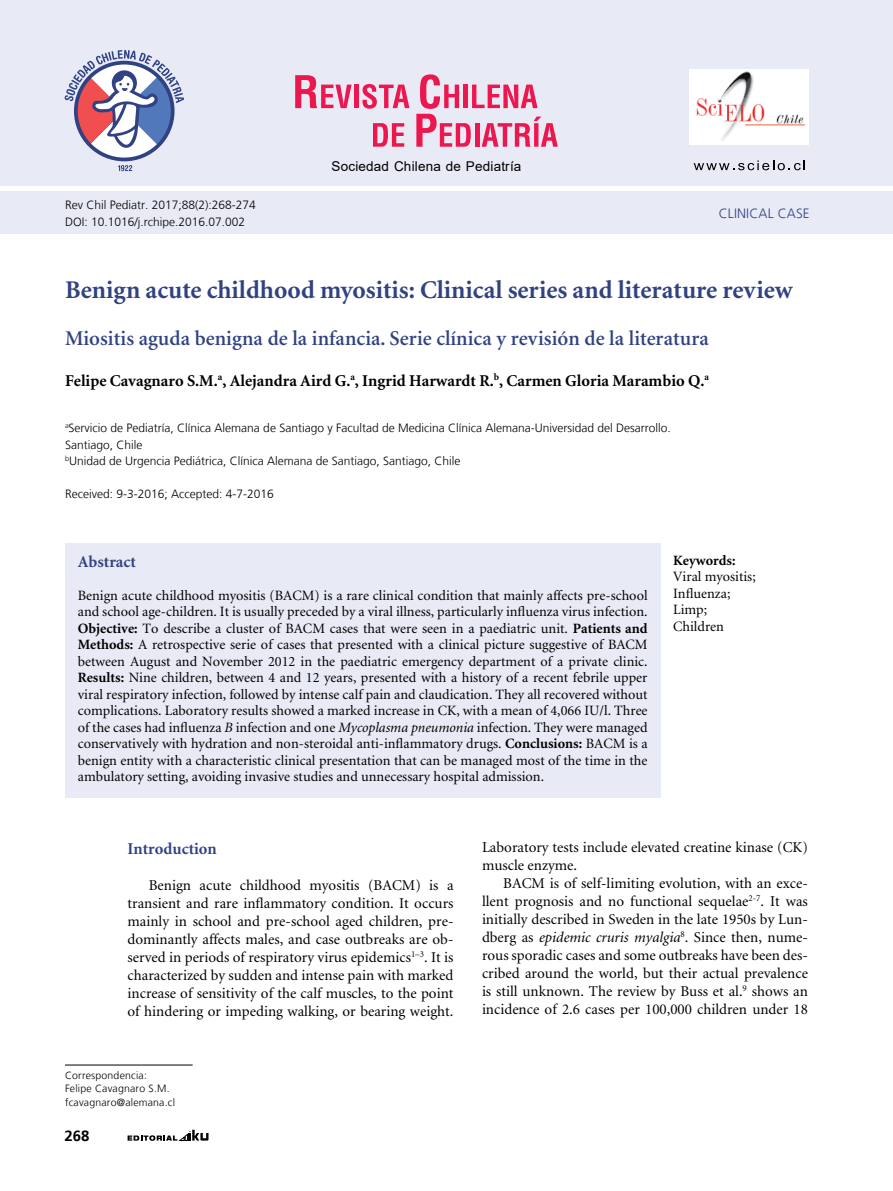
<style>
.page{position:relative;width:893px;height:1191px;background:#fff}
.page>*{position:absolute;margin:0;border:0;box-sizing:border-box;transform-origin:0 0}
.t1{font:700 25.5px "Minion";color:#314282}
.t2{font:600 21px "Minion";color:#314282}
.t3{font:700 16.5px "Minion";color:#000}
.t4{font:700 16.5px "Minion";color:#314282}
.t5{font:15px/18px "Minion";color:#000;text-align:justify}
.t6{font:700 15px "Frutiger LT";color:#000}
.t7{font:14.25px/16.5px "Minion";color:#000}
.t8{font:700 14.25px "Minion";color:#000}
.t9{font:13.5px "Arial";letter-spacing:.015em;color:#000}
.t10{font:300 13.5px "Frutiger LT";letter-spacing:.01em;color:#314282}
.t11{font:300 12px/16.5px "Frutiger LT";color:#000}
.t12{font:300 10.5px/13.5px "Frutiger LT";letter-spacing:.02em;color:#000}
.s1{font-weight:700}
.s2{font-style:italic}
</style>
<div class="page">
<svg style="left:128px;top:1129px;width:81px;height:11px"></svg>
<div style="left:0;top:192px;width:893px;height:42px;background:#e8eaf6"></div>
<div style="left:0;top:0;width:893px;height:186px;background:#e8eaf6"></div>
<svg style="left:694px;top:160px;width:111px;height:10px"></svg>
<svg style="left:373px;top:123px;width:31px;height:24px"></svg>
<svg style="left:295px;top:75px;width:57px;height:33px"></svg>
<div style="left:354px;top:85px;width:5px;height:23px;background:#ed174f"></div>
<svg style="left:362px;top:84px;width:47px;height:25px"></svg>
<svg style="left:416px;top:74px;width:142px;height:73px"></svg>
<svg style="left:118px;top:165px;width:14px;height:6px"></svg>
<svg style="left:65px;top:50px;width:119px;height:108px"></svg>
<img style="left:690px;top:69px;width:119px;height:76px">
<hr style="left:65px;top:1064px;width:128px;height:1px;background:#000">
<div style="left:65px;top:543px;width:595px;height:254px;background:#e8eaf6"></div>
<p class="t11" style="left:65px;top:197px;width:192px">Rev C hil Pediatr. 2017;88(2):268-274<br>DOI: 10.1016/j.rchipe.2016.07.002</p>
<p class="t9" style="left:332px;top:157px;width:191px">Sociedad Chilena de Pediatría</p>
<p class="t10" style="left:719px;top:205px;width:92px">Clinical Case</p>
<h1 class="t1" style="left:65px;top:277px;width:729px">Benign acute childhood myositis: Clinical series and literature review</h1>
<h2 class="t2" style="left:65px;top:327px;width:645px">Miositis aguda benigna de la infancia. Serie clínica y revisión de la literatura</h2>
<p class="t3" style="left:65px;top:372px;width:645px">Felipe Cavagnaro S.M.<sup>a</sup>, Alejandra Aird G.<sup>a</sup>, Ingrid Harwardt R.<sup>b</sup>, Carmen Gloria Marambio Q.<sup>a</sup></p>
<p class="t11" style="left:65px;top:420px;width:607px"><sup>a</sup>Servicio de Pediatría, Clínica Alemana de Santiago y Facultad de Medicina Clínica Alemana-Universidad del Desarrollo.<br>Santiago, Chile<br><sup>b</sup>Unidad de Urgencia Pediátrica, Clínica Alemana de Santiago, Santiago, Chile</p>
<p class="t11" style="left:65px;top:486px;width:210px">Received: 9-3-2016; Accepted: 4-7-2016</p>
<p class="t4" style="left:78px;top:553px;width:60px">Abstract</p>
<p class="t7" style="left:78px;top:587px;width:571px;text-align:justify">Benign acute childhood myositis (BACM) is a rare clinical condition that mainly affects pre-school and school age-children. It is usually preceded by a viral illness, particularly influenza virus infection.<br><span class="s1">Objective:</span> To describe a cluster of BACM cases that were seen in a paediatric unit. <span class="s1">Patients and Methods:</span> A retrospective serie of cases that presented with a clinical picture suggestive of BACM between August and November 2012 in the paediatric emergency department of a private clinic.<br><span class="s1">Results:</span> Nine children, between 4 and 12 years, presented with a history of a recent febrile upper viral respiratory infection, followed by intense calf pain and claudication. They all recovered without complications. Laboratory results showed a marked increase in CK, with a mean of 4,066 IU/l. Three of the cases had influenza <span class="s2">B</span> infection and one <span class="s2">Mycoplasma pneumonia</span> infection. They were managed conservatively with hydration and non-steroidal anti-inflammatory drugs. <span class="s1">Conclusions:</span> BACM is a benign entity with a characteristic clinical presentation that can be managed most of the time in the ambulatory setting, avoiding invasive studies and unnecessary hospital admission.</p>
<p class="t8" style="left:673px;top:553px;width:64px">Keywords:</p>
<p class="t7" style="left:673px;top:569px;width:84px">Viral myositis;<br>Influenza;<br>Limp;<br>Children</p>
<p class="t4" style="left:128px;top:840px;width:91px">Introduction</p>
<p class="t5" style="left:128px;top:876px;width:327px;text-indent:21px">Benign acute childhood myositis (BACM) is a transient and rare inflammatory condition. It occurs mainly in school and pre-school aged children, pre&shy;dominantly affects males, and case outbreaks are ob&shy;served in periods of respiratory virus epidemics<sup>1–3</sup>. It is characterized by sudden and intense pain with marked increase of sensitivity of the calf muscles, to the point of hindering or impeding walking, or bearing weight.</p>
<p class="t12" style="left:65px;top:1068px;width:112px">Correspondencia:<br>Felipe Cavagnaro S.M. fcavagnaro@alemana.cl</p>
<p class="t6" style="left:65px;top:1126px;width:27px">268</p>
<p class="t5" style="left:482px;top:839px;width:327px">Laboratory tests include elevated creatine kinase (CK) muscle enzyme.</p>
<p class="t5" style="left:482px;top:875px;width:327px;text-indent:21px">BACM is of self-limiting evolution, with an exce&shy;llent prognosis and no functional sequelae<sup>2-7</sup>. It was initially described in Sweden in the late 1950s by Lun&shy;dberg as <span class="s2">epidemic cruris myalgia</span><sup>8</sup>. Since then, nume&shy;rous sporadic cases and some outbreaks have been des&shy;cribed around the world, but their actual prevalence is still unknown. The review by Buss et al.<sup>9</sup> shows an incidence of 2.6 cases per 100,000 children under 18</p>
</div>
